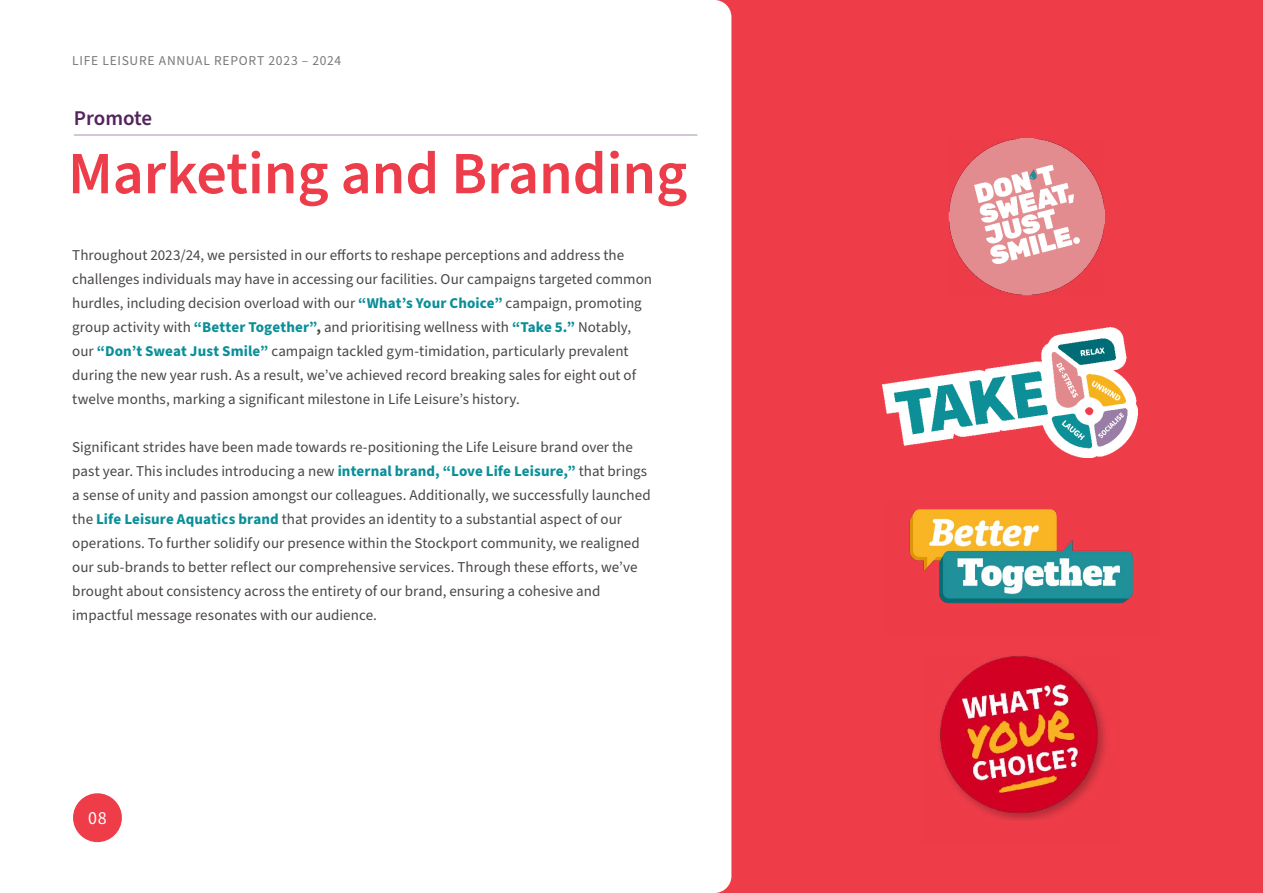
<style>
.page{position:relative;width:1263px;height:893px;background:#ee3c49}
.page>*{position:absolute;margin:0;border:0;box-sizing:border-box;transform-origin:0 0}
.t1{font:600 60px "Source Sans Pro";color:#ed3d4a}
.t2{font:600 21px "Source Sans Pro";letter-spacing:-.005em;color:#54245c}
.t3{font:18px "Source Sans Pro";color:#fff}
.t4{font:15px/24px "Source Sans Pro";color:#4a4546}
.t5{font:13.5px "Source Sans Pro";letter-spacing:.055em;color:#7a7878}
.s1{font-weight:700;color:#0a8f99}
.s2{font-weight:700}
</style>
<div class="page">
<div style="left:0;top:0;width:731px;height:893px;background:#fff"></div>
<div style="left:73px;top:793px;width:49px;height:49px;background:#ee3c49;border-radius:50%"></div>
<hr style="left:74px;top:135px;width:623px;height:1px;background:#54245c">
<img style="left:909px;top:509px;width:224px;height:95px">
<img style="left:882px;top:328px;width:255px;height:130px">
<img style="left:940px;top:656px;width:166px;height:164px">
<img style="left:948px;top:138px;width:157px;height:158px">
<p class="t5" style="left:72px;top:51px;width:270px">LIFE LEISURE ANNUAL REPORT 2023 – 2024</p>
<h2 class="t2" style="left:74px;top:104px;width:80px">Promote</h2>
<h1 class="t1" style="left:68px;top:133px;width:621px">Marketing and Branding</h1>
<p class="t4" style="left:72px;top:243px;width:581px">Throughout 2023/24, we persisted in our efforts to reshape perceptions and address the challenges individuals may have in accessing our facilities. Our campaigns targeted common hurdles, including decision overload with our <span class="s1">“What’s Your Choice”</span> campaign, promoting group activity with <span class="s1">“Better Together”</span><span class="s2">,</span> and prioritising wellness with <span class="s1">“Take 5.”</span> Notably, our <span class="s1">“Don’t Sweat Just Smile”</span> campaign tackled gym-timidation, particularly prevalent during the new year rush. As a result, we’ve achieved record breaking sales for eight out of twelve months, marking a significant milestone in Life Leisure’s history.</p>
<p class="t4" style="left:72px;top:435px;width:580px">Significant strides have been made towards re-positioning the Life Leisure brand over the past year. This includes introducing a new <span class="s1">internal brand, “Love Life Leisure,”</span> that brings a sense of unity and passion amongst our colleagues. Additionally, we successfully launched the <span class="s1">Life Leisure Aquatics brand</span> that provides an identity to a substantial aspect of our operations. To further solidify our presence within the Stockport community, we realigned our sub-brands to better reflect our comprehensive services. Through these efforts, we’ve brought about consistency across the entirety of our brand, ensuring a cohesive and impactful message resonates with our audience.</p>
<p class="t3" style="left:88px;top:806px;width:20px">08</p>
</div>
